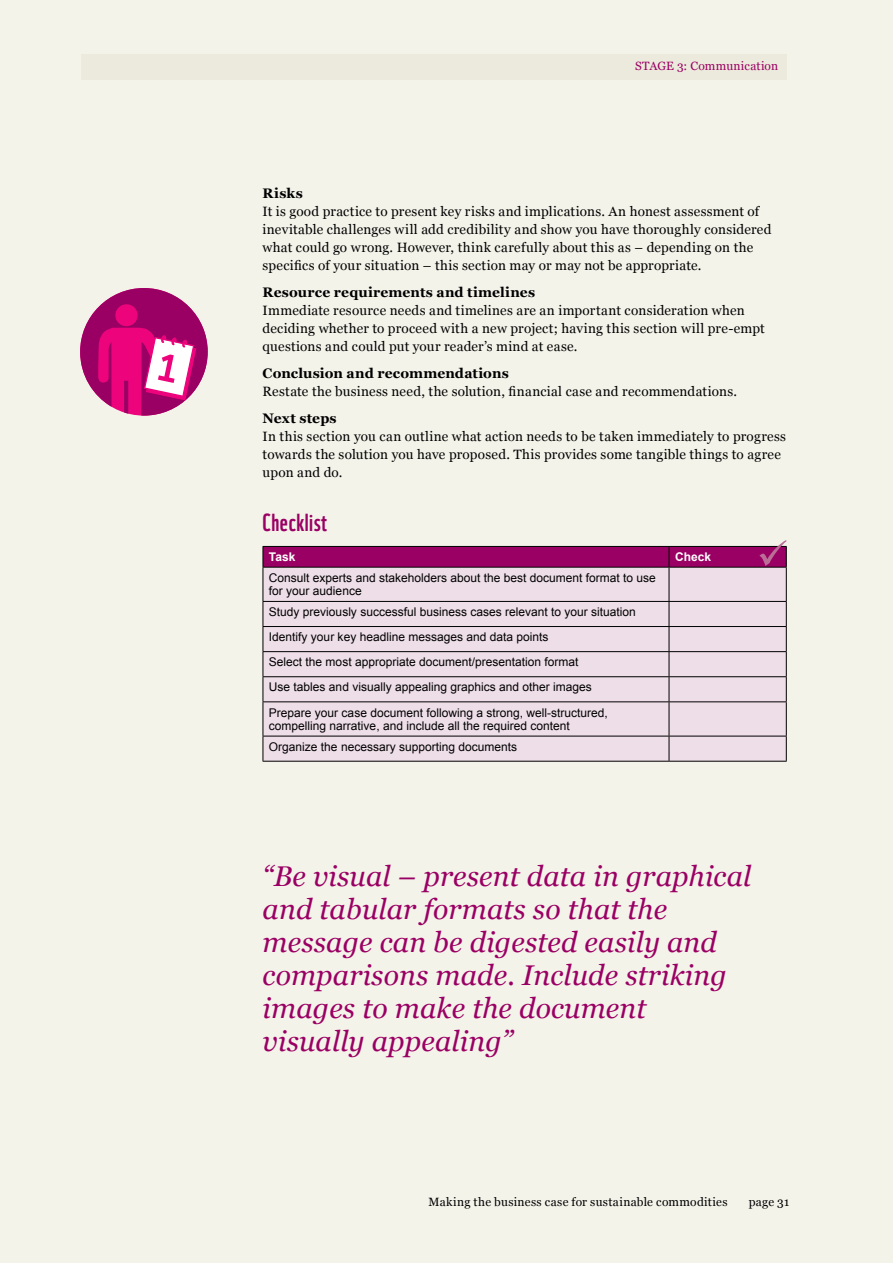
<style>
.page{position:relative;width:893px;height:1263px;background:#f4f3ea}
.page>*{position:absolute;margin:0;border:0;box-sizing:border-box;transform-origin:0 0}
.t1{font:italic 28.5px/33px "Georgia";letter-spacing:.005em;color:#9a0063}
.t2{font:24px "WWF";letter-spacing:.02em;color:#9a0063}
.t3{font:700 13.8px "Georgia";letter-spacing:.01em;color:#000}
.t4{font:13.5px/18px "Georgia";letter-spacing:.02em;color:#000}
.t5{font:12px/25px "Arial";color:#000}
.t6{font:12px "Georgia";letter-spacing:.025em;color:#000}
.t7{font:12px "Georgia";letter-spacing:.025em;color:#9a0063}
.t8{font:700 12px "Arial";color:#fff}
</style>
<div class="page">
<div style="left:81px;top:54px;width:706px;height:26px;background:#eceadc"></div>
<div style="left:264px;top:568px;width:522px;height:193px;background:#eedee8"></div>
<hr style="left:263px;top:567px;width:1px;height:34px;background:#000">
<hr style="left:669px;top:567px;width:1px;height:34px;background:#000">
<hr style="left:786px;top:567px;width:1px;height:34px;background:#000">
<hr style="left:263px;top:601px;width:406px;height:1px;background:#000">
<hr style="left:669px;top:601px;width:118px;height:1px;background:#000">
<hr style="left:263px;top:626px;width:406px;height:1px;background:#000">
<hr style="left:669px;top:626px;width:118px;height:1px;background:#000">
<hr style="left:263px;top:651px;width:406px;height:1px;background:#000">
<hr style="left:669px;top:651px;width:118px;height:1px;background:#000">
<hr style="left:263px;top:676px;width:406px;height:1px;background:#000">
<svg style="left:263px;top:602px;width:1px;height:99px"></svg>
<hr style="left:669px;top:676px;width:118px;height:1px;background:#000">
<svg style="left:669px;top:602px;width:1px;height:99px"></svg>
<svg style="left:786px;top:602px;width:1px;height:99px"></svg>
<hr style="left:263px;top:701px;width:406px;height:1px;background:#000">
<hr style="left:263px;top:702px;width:1px;height:34px;background:#000">
<hr style="left:669px;top:701px;width:118px;height:1px;background:#000">
<hr style="left:669px;top:702px;width:1px;height:34px;background:#000">
<hr style="left:786px;top:702px;width:1px;height:34px;background:#000">
<hr style="left:263px;top:736px;width:406px;height:1px;background:#000">
<svg style="left:263px;top:736px;width:1px;height:25px"></svg>
<hr style="left:669px;top:736px;width:118px;height:1px;background:#000">
<svg style="left:669px;top:736px;width:1px;height:25px"></svg>
<svg style="left:786px;top:736px;width:1px;height:25px"></svg>
<hr style="left:263px;top:761px;width:406px;height:1px;background:#000">
<hr style="left:669px;top:761px;width:118px;height:1px;background:#000">
<hr style="left:263px;top:567px;width:406px;height:1px;background:#000">
<hr style="left:669px;top:567px;width:118px;height:1px;background:#000">
<svg style="left:80px;top:288px;width:128px;height:128px"></svg>
<svg style="left:263px;top:540px;width:524px;height:27px"></svg>
<p class="t7" style="left:635px;top:57px;width:16px">Stage</p>
<p class="t7" style="left:677px;top:57px;width:103px">3: Communication</p>
<p class="t3" style="left:263px;top:183px;width:42px">Risks</p>
<p class="t4" style="left:263px;top:202px;width:510px">It is good practice to present key risks and implications. An honest assessment of inevitable challenges will add credibility and show you have thoroughly considered what could go wrong. However, think carefully about this as – depending on the specifics of your situation – this section may or may not be appropriate.</p>
<p class="t3" style="left:263px;top:282px;width:274px">Resource requirements and timelines</p>
<p class="t4" style="left:263px;top:301px;width:504px">Immediate resource needs and timelines are an important consideration when deciding whether to proceed with a new project; having this section will pre-empt questions and could put your reader’s mind at ease.</p>
<p class="t3" style="left:263px;top:363px;width:248px">Conclusion and recommendations</p>
<p class="t4" style="left:263px;top:382px;width:476px">Restate the business need, the solution, financial case and recommendations.</p>
<p class="t3" style="left:263px;top:408px;width:76px">Next steps</p>
<p class="t4" style="left:263px;top:427px;width:525px">In this section you can outline what action needs to be taken immediately to progress towards the solution you have proposed. This provides some tangible things to agree upon and do.</p>
<h2 class="t2" style="left:263px;top:504px;width:66px">Checklist</h2>
<p class="t8" style="left:269px;top:549px;width:28px">Task</p>
<p class="t8" style="left:675px;top:549px;width:38px">Check</p>
<p class="t5" style="left:269px;top:571px;width:388px;line-height:13.5px">Consult experts and stakeholders about the best document format to use for your audience</p>
<p class="t5" style="left:269px;top:599px;width:368px">Study previously successful business cases relevant to your situation Identify your key headline messages and data points<br>Select the most appropriate document/presentation format<br>Use tables and visually appealing graphics and other images Prepare your case document following a strong, well-structured,</p>
<p class="t5" style="left:269px;top:716px;width:302px;line-height:20.7px">compelling narrative, and include all the required content<br>Organize the necessary supporting documents</p>
<h1 class="t1" style="left:263px;top:858px;width:490px">“Be visual – present data in graphical and tabular formats so that the message can be digested easily and comparisons made. Include striking images to make the document visually appealing”</h1>
<p class="t6" style="left:428px;top:1193px;width:301px">Making the business case for sustainable commodities</p>
<p class="t6" style="left:749px;top:1193px;width:42px">page 31</p>
</div>
